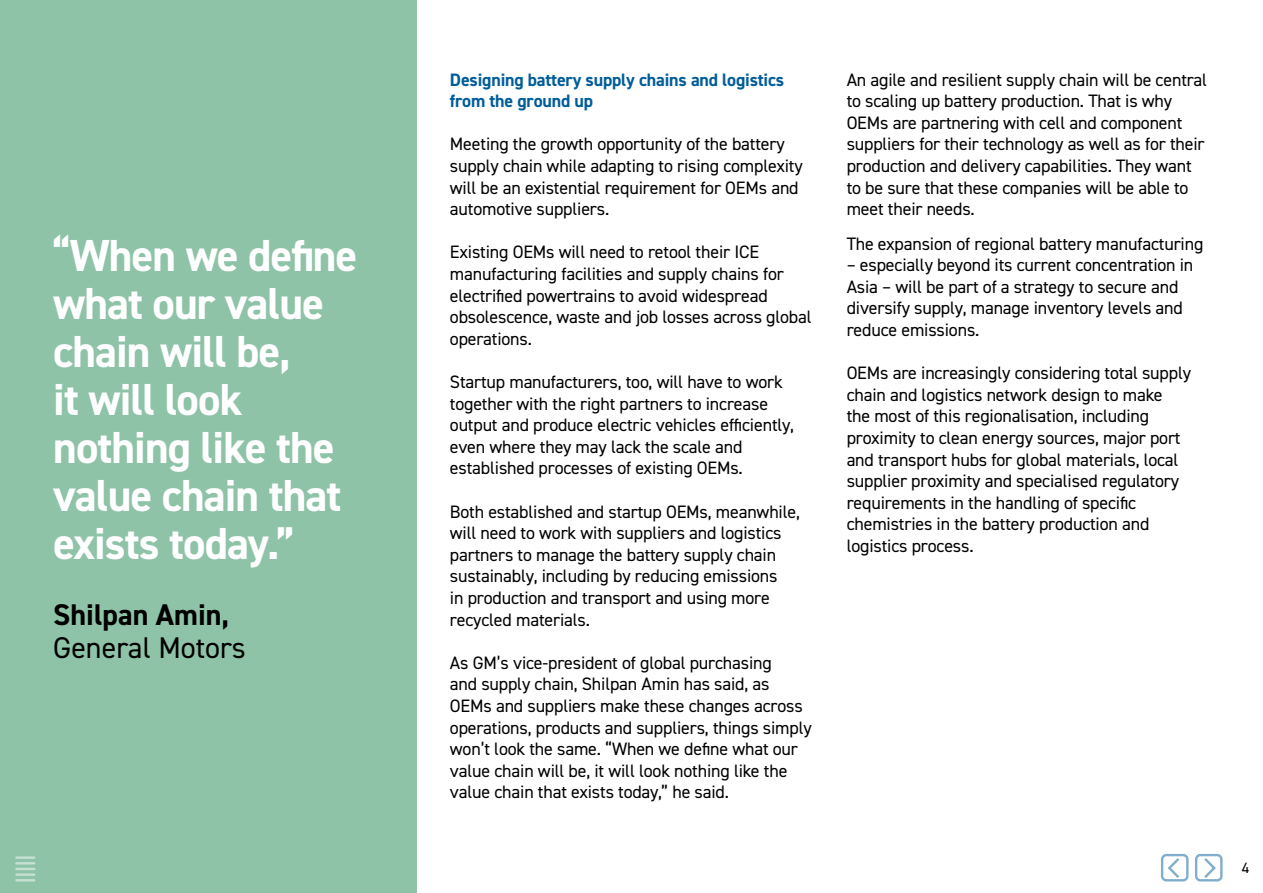
<style>
.page{position:relative;width:1263px;height:893px;background:#fff}
.page>*{position:absolute;margin:0;border:0;box-sizing:border-box;transform-origin:0 0}
.t1{font:700 45px/48px "DIN2014";letter-spacing:-.02em;color:#fff}
.t2{font:30px "DIN2014";color:#000}
.t3{font:700 30px "DIN2014";color:#000}
.t4{font:18px/21.6px "DIN2014";letter-spacing:-.01em;color:#000}
.t5{font:700 18px/21.6px "DIN2014";letter-spacing:-.01em;color:#005d9a}
.t6{font:15px "DIN2014";color:#000}
</style>
<div class="page">
<div style="left:0;top:0;width:417px;height:893px;background:#8ec3a7"></div>
<div style="left:1195px;top:854px;width:27px;height:27px;border:2px solid #005d9a;border-radius:4px"></div>
<svg style="left:1202px;top:855px;width:15px;height:25px"></svg>
<div style="left:1161px;top:854px;width:27px;height:27px;border:2px solid #005d9a;border-radius:4px"></div>
<svg style="left:1166px;top:855px;width:16px;height:25px"></svg>
<hr style="left:16px;top:856px;width:18px;height:3px;background:#fff">
<svg style="left:16px;top:862px;width:18px;height:8px"></svg>
<hr style="left:16px;top:873px;width:18px;height:3px;background:#fff">
<svg style="left:16px;top:879px;width:18px;height:2px"></svg>
<h1 class="t1" style="left:53px;top:231px;width:306px">“When we define what our value chain will be,<br>it will look nothing like the value chain that exists today.”</h1>
<h2 class="t3" style="left:53px;top:598px;width:178px">Shilpan Amin,</h2>
<h2 class="t2" style="left:53px;top:631px;width:194px">General Motors</h2>
<p class="t5" style="left:450px;top:69px;width:336px">Designing battery supply chains and logistics from the ground up</p>
<p class="t4" style="left:450px;top:134px;width:354px">Meeting the growth opportunity of the battery supply chain while adapting to rising complexity will be an existential requirement for OEMs and automotive suppliers.</p>
<p class="t4" style="left:450px;top:242px;width:363px">Existing OEMs will need to retool their ICE manufacturing facilities and supply chains for electrified powertrains to avoid widespread obsolescence, waste and job losses across global operations.</p>
<p class="t4" style="left:450px;top:371px;width:345px">Startup manufacturers, too, will have to work together with the right partners to increase output and produce electric vehicles efficiently, even where they may lack the scale and established processes of existing OEMs.</p>
<p class="t4" style="left:450px;top:501px;width:352px">Both established and startup OEMs, meanwhile, will need to work with suppliers and logistics partners to manage the battery supply chain sustainably, including by reducing emissions<br>in production and transport and using more recycled materials.</p>
<p class="t4" style="left:450px;top:652px;width:363px">As GM’s vice-president of global purchasing<br>and supply chain, Shilpan Amin has said, as OEMs and suppliers make these changes across operations, products and suppliers, things simply won’t look the same. “When we define what our value chain will be, it will look nothing like the value chain that exists today,” he said.</p>
<p class="t4" style="left:847px;top:69px;width:362px">An agile and resilient supply chain will be central to scaling up battery production. That is why OEMs are partnering with cell and component suppliers for their technology as well as for their production and delivery capabilities. They want to be sure that these companies will be able to meet their needs.</p>
<p class="t4" style="left:847px;top:233px;width:358px">The expansion of regional battery manufacturing</p>
<p class="t4" style="left:847px;top:254px;width:348px">– especially beyond its current concentration in Asia – will be part of a strategy to secure and diversify supply, manage inventory levels and reduce emissions.</p>
<p class="t4" style="left:847px;top:362px;width:346px">OEMs are increasingly considering total supply chain and logistics network design to make<br>the most of this regionalisation, including proximity to clean energy sources, major port and transport hubs for global materials, local supplier proximity and specialised regulatory requirements in the handling of specific chemistries in the battery production and logistics process.</p>
<p class="t6" style="left:1242px;top:860px;width:9px">4</p>
</div>
